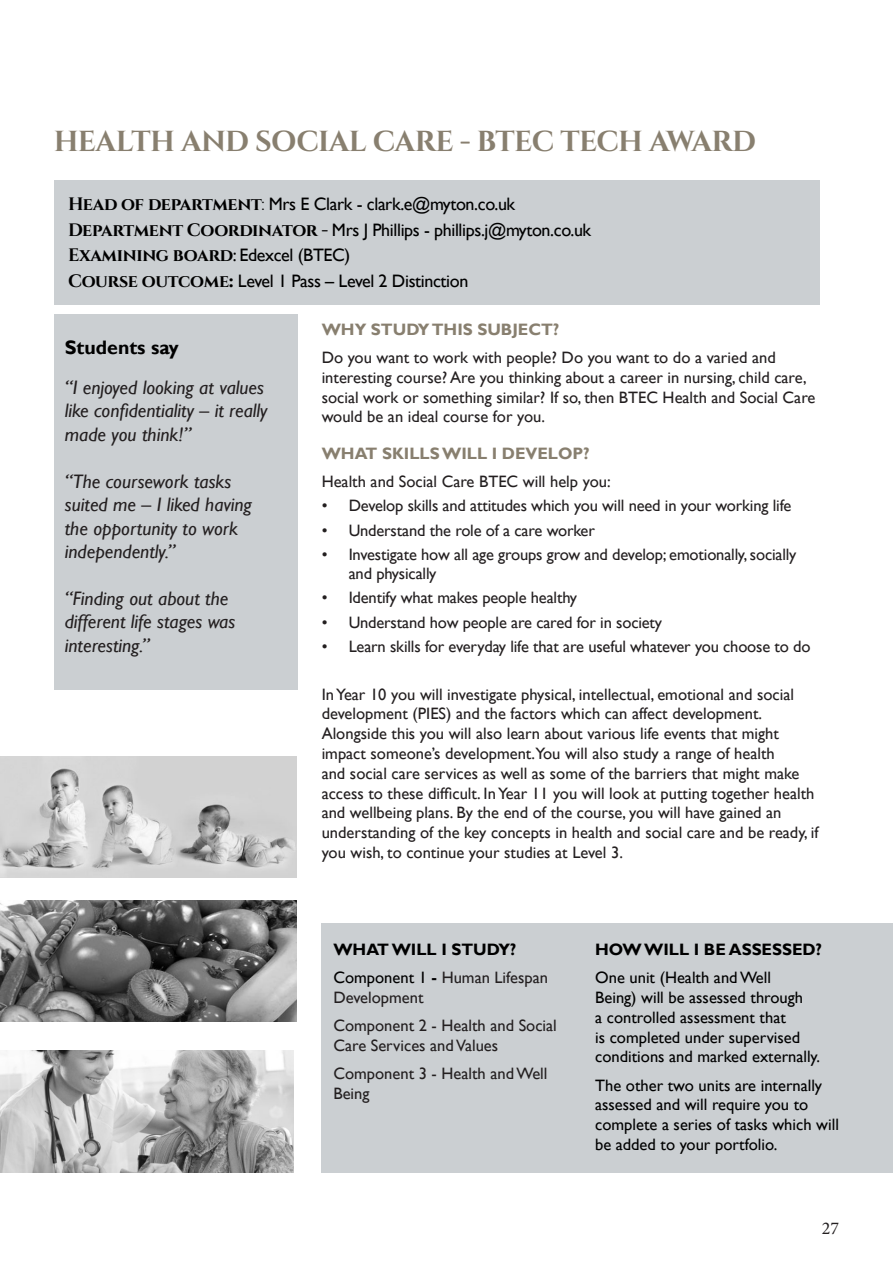
<style>
.page{position:relative;width:893px;height:1263px;background:#fff}
.page>*{position:absolute;margin:0;border:0;box-sizing:border-box;transform-origin:0 0}
.t1{font:700 28.95px "Cinzel";letter-spacing:-.02em;color:#887f6f}
.t2{font:italic 19.5px/23.4px "Gill Sans";color:#231f20}
.t3{font:700 19.5px "Gill Sans";color:#000}
.t4{font:18px "Gill Sans";letter-spacing:-.02em;color:#000}
.t5{font:700 18px "Cinzel";letter-spacing:-.02em;color:#000}
.t6{font:18px "Minion Pro";color:#231f20}
.t7{font:16.5px/19.8px "Gill Sans";color:#231f20}
.t8{font:16.5px/19.8px "Gill Sans";color:#000}
.t9{font:700 16.5px "Gill Sans";color:#887f6f}
.t10{font:700 16.5px "Gill Sans";color:#000}
.s1{font-family:"Cinzel";font-weight:700}
.s2{font-family:"Cinzel"}
.s3{font-family:"Gill Sans";font-weight:400}
.s4{font-weight:700}
.s5{color:#000}
.s6{font-weight:700;color:#000}
</style>
<div class="page">
<div style="left:322px;top:923px;width:571px;height:249px;background:#cbcfd2"></div>
<img style="left:0;top:900px;width:297px;height:122px">
<img style="left:0;top:1050px;width:294px;height:122px">
<img style="left:0;top:756px;width:297px;height:122px">
<div style="left:54px;top:180px;width:765px;height:125px;background:#cbcfd2"></div>
<div style="left:54px;top:315px;width:243px;height:375px;background:#cbcfd2"></div>
<p class="t1" style="left:54px;top:123px;width:704px">HEALTH AND SOCIAL CARE - BTEC TECH AWARD</p>
<p class="t4" style="left:68px;top:193px;width:449px"><span class="s1">Head of department</span><span class="s2">:</span> Mrs E Clark - clark.e@myton.co.uk</p>
<p class="t4" style="left:68px;top:219px;width:525px"><span class="s1">Department Coordinator -</span> Mrs J Phillips - phillips.j@myton.co.uk</p>
<p class="t5" style="left:68px;top:244px;width:284px">Examining board<span class="s3">: Edexcel (BTEC)</span></p>
<p class="t4" style="left:68px;top:270px;width:402px"><span class="s1">Course outcome</span><span class="s4">:</span> Level 1 Pass – Level 2 Distinction</p>
<p class="t3" style="left:65px;top:335px;width:116px">Students say</p>
<p class="t2" style="left:65px;top:376px;width:204px">“I enjoyed looking at values like confidentiality – it really made you think!”</p>
<p class="t2" style="left:65px;top:470px;width:189px">“The coursework tasks suited me – I liked having the opportunity to work independently.”</p>
<p class="t2" style="left:65px;top:587px;width:172px">“Finding out about the different life stages was interesting.”</p>
<p class="t9" style="left:322px;top:319px;width:239px">WHY STUDY THIS SUBJECT?</p>
<p class="t7" style="left:322px;top:348px;width:495px">Do you want to work with people? Do you want to do a varied and interesting course? Are you thinking about a career in nursing, child care, social work or something similar? If so, then BTEC Health and Social Care would be an ideal course for you.</p>
<p class="t9" style="left:322px;top:444px;width:269px">WHAT SKILLS WILL I DEVELOP?</p>
<p class="t7" style="left:322px;top:472px;width:290px">Health and Social Care BTEC will help you:</p>
<p class="t7" style="left:322px;top:496px;width:471px">• Develop skills and attitudes which you will need in your working life</p>
<p class="t7" style="left:322px;top:520px;width:275px">• Understand the role of a care worker</p>
<p class="t7" style="left:349px;top:544px;width:449px;text-indent:-27px">• Investigate how all age groups grow and develop; emotionally, socially and physically</p>
<p class="t7" style="left:322px;top:588px;width:257px">• Identify what makes people healthy</p>
<p class="t7" style="left:322px;top:612px;width:342px">• Understand how people are cared for in society</p>
<p class="t7" style="left:322px;top:636px;width:490px">• Learn skills for everyday life that are useful whatever you choose to do</p>
<p class="t7" style="left:322px;top:684px;width:498px">In Year 10 you will investigate physical, intellectual, emotional and social development (PIES) and the factors which can affect development.<br>Alongside this you will also learn about various life events that might impact someone’s development.You will also study a range of health<br>and social care services as well as some of the barriers that might make access to these difficult. In Year 11 you will look at putting together health and wellbeing plans. By the end of the course, you will have gained an understanding of the key concepts in health and social care and be ready, if you wish, to continue your studies at Level 3.</p>
<p class="t10" style="left:333px;top:939px;width:184px">WHAT WILL I STUDY?</p>
<p class="t7" style="left:333px;top:968px;width:216px"><span class="s5">Component 1</span> <span class="s6">-</span> Human Lifespan<br>Development</p>
<p class="t7" style="left:333px;top:1016px;width:225px">Component 2 - Health and Social<br>Care Services and Values</p>
<p class="t7" style="left:333px;top:1064px;width:216px">Component 3 - Health and Well<br>Being</p>
<p class="t10" style="left:595px;top:939px;width:228px">HOW WILL I BE ASSESSED?</p>
<p class="t8" style="left:595px;top:968px;width:226px">One unit (Health and Well<br>Being) will be assessed through<br>a controlled assessment that<br>is completed under supervised conditions and marked externally.</p>
<p class="t8" style="left:595px;top:1075px;width:245px">The other two units are internally assessed and will require you to complete a series of tasks which will be added to your portfolio.</p>
<p class="t6" style="left:822px;top:1216px;width:19px">27</p>
</div>
